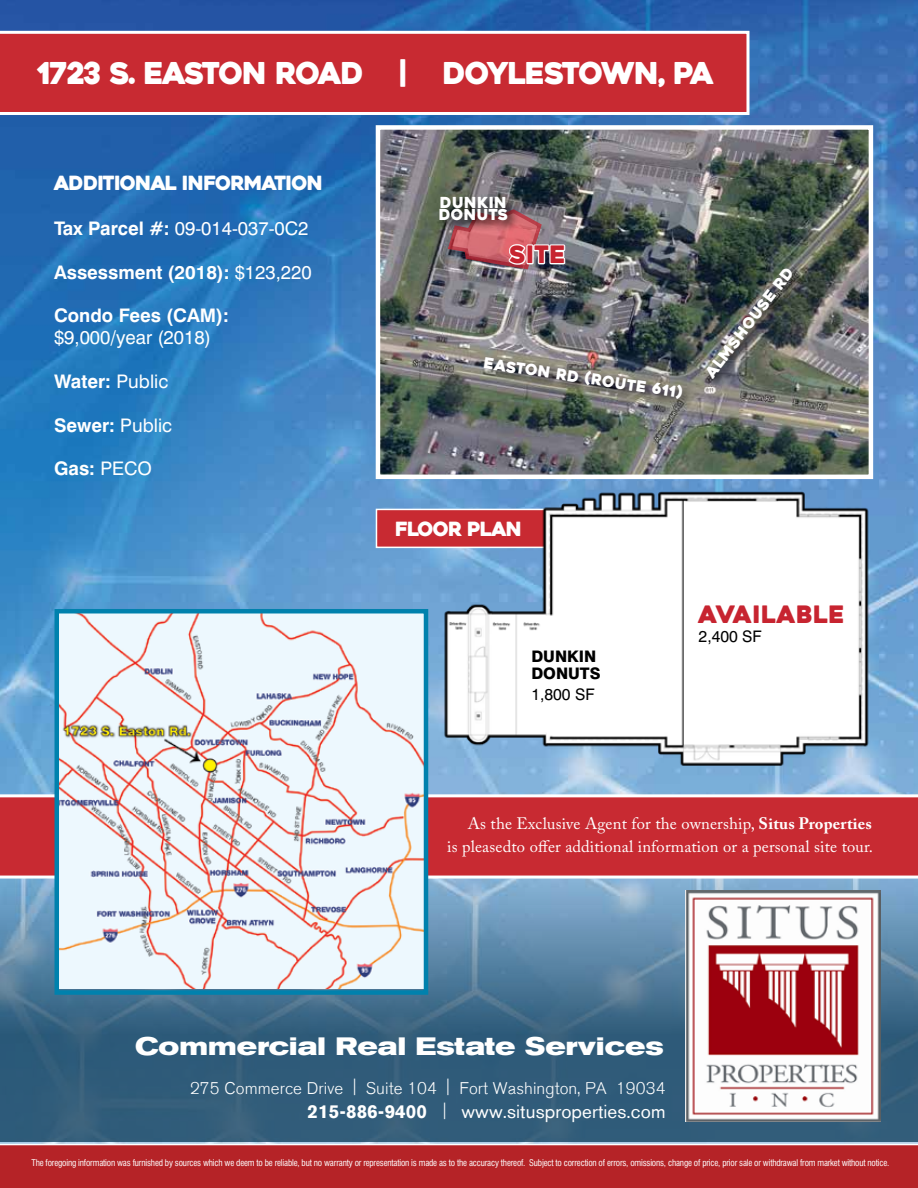
<style>
.page{position:relative;width:918px;height:1188px;background:#fff}
.page>*{position:absolute;margin:0;border:0;box-sizing:border-box;transform-origin:0 0}
.t1{font:30px "Heavitas";letter-spacing:-.045em;color:#fff}
.t2{font:700 expanded 24.9px "Akzidenz Grotesk BE";letter-spacing:.005em;color:#fff}
.t3{font:23.85px "Heavitas";letter-spacing:.02em;color:#c72430}
.t4{font:19.5px "Heavitas";letter-spacing:-.04em;color:#fff}
.t5{font:700 18.75px "Swiss 721 BT";color:#fff}
.t6{font:18.75px "Swiss 721 BT";color:#fff}
.t7{font:18.75px "Akzidenz Grotesk BE";letter-spacing:.005em;color:#fff}
.t8{font:300 16.8px "Akzidenz Grotesk BE";letter-spacing:.005em;color:#fff}
.t9{font:16.5px/22.5px "Adobe Caslon Pro";letter-spacing:.01em;color:#fff;text-align:right}
.t10{font:15.9px "Swiss 721 BT";color:#000}
.t11{font:800 15.9px/17.4px "Swiss 721 BT";color:#000}
.t12{font:15.15px/12px "Heavitas";letter-spacing:.02em;color:#fff}
.t13{font:condensed 9px "Swiss 721 BT";letter-spacing:-.02em;color:#fff}
.s1{font-weight:700}
.s2{font-weight:400}
</style>
<div class="page">
<img style="left:0;top:0;width:918px;height:1144px">
<div style="left:0;top:1145px;width:918px;height:43px;background:#b52327"></div>
<svg style="left:0;top:31px;width:749px;height:84px;background:#cb3940"></svg>
<svg style="left:0;top:879px;width:918px;height:262px;background:#436e8d"></svg>
<svg style="left:0;top:794px;width:918px;height:85px;background:#ca3a42"></svg>
<img style="left:686px;top:890px;width:195px;height:231px">
<img style="left:60px;top:614px;width:363px;height:375px">
<div style="left:55px;top:609px;width:373px;height:386px;border:4px solid #0081ad"></div>
<div style="left:376px;top:509px;width:267px;height:39px;background:#c82a32;border:2px solid #fff"></div>
<img style="left:414px;top:489px;width:459px;height:278px">
<svg style="left:695px;top:594px;width:152px;height:41px"></svg>
<img style="left:381px;top:130px;width:487px;height:344px">
<div style="left:376px;top:125px;width:497px;height:354px;border:4px solid #fff"></div>
<div style="left:436px;top:193px;width:84px;height:40px;background:#000;opacity:.75"></div>
<img style="left:446px;top:208px;width:121px;height:63px">
<div style="left:481px;top:354px;width:214px;height:57px;background:#000;opacity:.75"></div>
<div style="left:704px;top:265px;width:101px;height:126px;background:#000;opacity:.75"></div>
<h1 class="t1" style="left:37px;top:55px;width:678px">1723 S. EASTON ROAD | DOYLESTOWN, PA</h1>
<h3 class="t4" style="left:54px;top:171px;width:271px">ADDITIONAL INFORMATION</h3>
<h3 class="t6" style="left:54px;top:217px;width:256px"><span class="s1">Tax Parcel #:</span> 09-014-037-0C2</h3>
<h3 class="t5" style="left:54px;top:261px;width:259px">Assessment (2018): <span class="s2">$123,220</span></h3>
<h3 class="t5" style="left:54px;top:304px;width:176px">Condo Fees (CAM):</h3>
<h3 class="t6" style="left:54px;top:326px;width:159px">$9,000/year (2018)</h3>
<h3 class="t5" style="left:54px;top:370px;width:116px">Water: <span class="s2">Public</span></h3>
<h3 class="t5" style="left:54px;top:413px;width:120px">Sewer: <span class="s2">Public</span></h3>
<h3 class="t5" style="left:54px;top:457px;width:99px">Gas: <span class="s2">PECO</span></h3>
<h3 class="t12" style="left:439px;top:197px;width:71px">DUNKIN<br>DONUTS</h3>
<h3 class="t3" style="left:509px;top:240px;width:58px">SITE</h3>
<h3 class="t12" style="left:485px;top:358px;width:202px;rotate:8deg">EASTON RD (ROUTE 611)</h3>
<h3 class="t12" style="left:704px;top:371px;width:136px;rotate:-52deg">ALMSHOUSE RD</h3>
<h3 class="t4" style="left:395px;top:517px;width:129px">FLOOR PLAN</h3>
<h3 class="t11" style="left:531px;top:647px;width:71px">DUNKIN<br>DONUTS</h3>
<h3 class="t10" style="left:531px;top:685px;width:65px">1,800 SF</h3>
<h3 class="t3" style="left:699px;top:600px;width:148px">AVAILABLE</h3>
<h3 class="t10" style="left:699px;top:627px;width:65px">2,400 SF</h3>
<h3 class="t9" style="left:447px;top:812px;width:427px">As the Exclusive Agent for the ownership, <span class="s1">Situs Properties<br></span>is pleasedto offer additional information or a personal site tour.</h3>
<h2 class="t2" style="left:135px;top:1032px;width:530px">Commercial Real Estate Services</h2>
<h3 class="t8" style="left:190px;top:1079px;width:477px">275 Commerce Drive <sup>|</sup> Suite 104 <sup>|</sup> Fort Washington, PA 19034</h3>
<h3 class="t7" style="left:307px;top:1100px;width:360px"><span class="s1">215-886-9400</span> <sup>|</sup> www.situsproperties.com</h3>
<p class="t13" style="left:32px;top:1157px;width:859px">The foregoing information was furnished by sources which we deem to be reliable, but no warranty or representation is made as to the accuracy thereof. Subject to correction of errors, omissions, change of price, prior sale or withdrawal from market without notice.</p>
</div>
